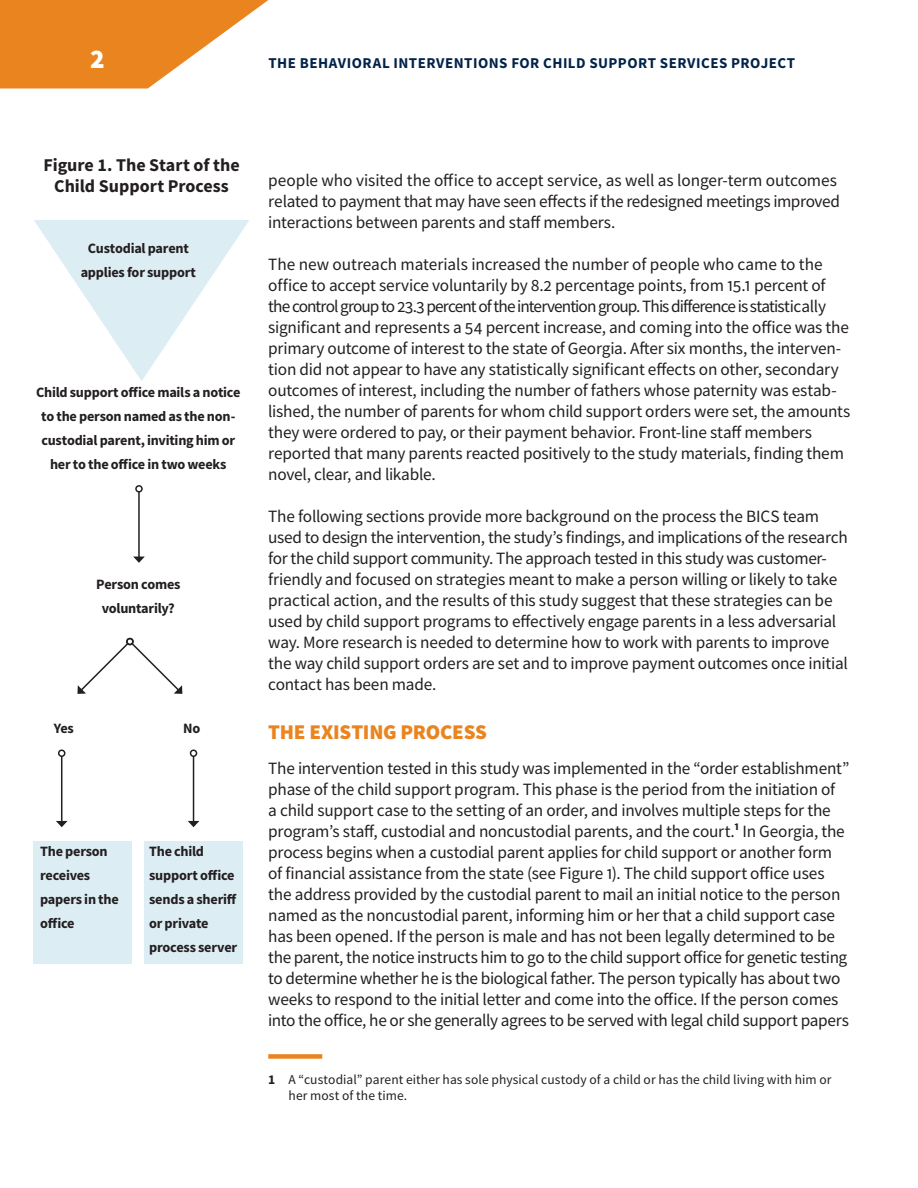
<style>
.page{position:relative;width:918px;height:1188px;background:#fff}
.page>*{position:absolute;margin:0;border:0;box-sizing:border-box;transform-origin:0 0}
.t1{font:900 27px "Source Sans Pro";color:#fff}
.Subhead_A{font:900 21px "Source Sans Pro";letter-spacing:-.01em;color:#ea841f}
.Exhibit_Number_and_T{font:700 18px/21px "Source Sans Pro";color:#231f20;text-align:center}
.Body_Text{font:17.25px/21px "Source Sans Pro";letter-spacing:-.015em;color:#231f20}
.t2{font:700 15px "Source Sans Pro";letter-spacing:.035em;color:#002349}
.Sidebar{font:700 14.25px/24px "Source Sans Pro";letter-spacing:-.015em;color:#231f20;text-align:center}
.Footnotes{font:13.5px/16.5px "Source Sans Pro";letter-spacing:.005em;color:#231f20}
.s1{font-weight:700}
</style>
<div class="page">
<svg style="left:0;top:0;width:268px;height:88px"></svg>
<div style="left:145px;top:841px;width:98px;height:122px;background:#ddedf4"></div>
<div style="left:34px;top:841px;width:98px;height:122px;background:#ddedf4"></div>
<svg style="left:34px;top:220px;width:215px;height:161px"></svg>
<div style="left:268px;top:1054px;width:54px;height:5px;background:#ea841f"></div>
<hr style="left:138px;top:492px;width:2px;height:65px;background:#231f20">
<div style="left:135px;top:485px;width:8px;height:8px;border:2px solid #231f20;border-radius:50%"></div>
<svg style="left:133px;top:557px;width:12px;height:6px"></svg>
<hr style="left:61px;top:756px;width:1px;height:66px;background:#231f20">
<div style="left:58px;top:749px;width:7px;height:8px;border:2px solid #231f20;border-radius:50%"></div>
<svg style="left:56px;top:821px;width:12px;height:6px"></svg>
<hr style="left:193px;top:756px;width:1px;height:66px;background:#231f20">
<div style="left:190px;top:749px;width:7px;height:8px;border:2px solid #231f20;border-radius:50%"></div>
<svg style="left:188px;top:821px;width:11px;height:6px"></svg>
<svg style="left:77px;top:637px;width:105px;height:57px"></svg>
<h1 class="t1" style="left:90px;top:40px;width:16px">2</h1>
<p class="t2" style="left:268px;top:53px;width:528px">THE BEHAVIORAL INTERVENTIONS FOR CHILD SUPPORT SERVICES PROJECT</p>
<p class="Exhibit_Number_and_T" style="left:43px;top:154px;width:198px">Figure 1. The Start of the<br>Child Support Process</p>
<p class="Sidebar" style="left:81px;top:236px;width:117px">Custodial parent applies for support</p>
<p class="Sidebar" style="left:36px;top:380px;width:206px">Child support office mails a notice to the person named as the non&shy;custodial parent, inviting him or her to the office in two weeks</p>
<p class="Sidebar" style="left:96px;top:572px;width:86px">Person comes voluntarily?</p>
<p class="Sidebar" style="left:54px;top:716px;width:22px">Yes</p>
<p class="Sidebar" style="left:183px;top:716px;width:19px">No</p>
<p class="Sidebar" style="left:40px;top:839px;width:80px;text-align:left">The person receives papers in the office</p>
<p class="Sidebar" style="left:149px;top:839px;width:90px;text-align:left">The child support office sends a sheriff or private process server</p>
<p class="Body_Text" style="left:268px;top:169px;width:573px">people who visited the office to accept service, as well as longer-term outcomes related to payment that may have seen effects if the redesigned meetings improved interactions between parents and staff members.</p>
<p class="Body_Text" style="left:268px;top:253px;width:584px">The new outreach materials increased the number of people who came to the office to accept service voluntarily by 8.2 percentage points, from 15.1 percent of the control group to 23.3 percent of the intervention group. This difference is statistically significant and represents a 54 percent increase, and coming into the office was the primary outcome of interest to the state of Georgia. After six months, the interven&shy;tion did not appear to have any statistically significant effects on other, secondary outcomes of interest, including the number of fathers whose paternity was estab&shy;lished, the number of parents for whom child support orders were set, the amounts they were ordered to pay, or their payment behavior. Front-line staff members reported that many parents reacted positively to the study materials, finding them novel, clear, and likable.</p>
<p class="Body_Text" style="left:268px;top:505px;width:581px">The following sections provide more background on the process the BICS team used to design the intervention, the study’s findings, and implications of the research for the child support community. The approach tested in this study was customer&shy;friendly and focused on strategies meant to make a person willing or likely to take practical action, and the results of this study suggest that these strategies can be used by child support programs to effectively engage parents in a less adversarial way. More research is needed to determine how to work with parents to improve the way child support orders are set and to improve payment outcomes once initial contact has been made.</p>
<p class="Subhead_A" style="left:268px;top:718px;width:220px">THE EXISTING PROCESS</p>
<p class="Body_Text" style="left:268px;top:757px;width:583px">The intervention tested in this study was implemented in the “order establishment” phase of the child support program. This phase is the period from the initiation of<br>a child support case to the setting of an order, and involves multiple steps for the program’s staff, custodial and noncustodial parents, and the court.<sup>1</sup> In Georgia, the process begins when a custodial parent applies for child support or another form of financial assistance from the state (see Figure 1). The child support office uses the address provided by the custodial parent to mail an initial notice to the person named as the noncustodial parent, informing him or her that a child support case has been opened. If the person is male and has not been legally determined to be the parent, the notice instructs him to go to the child support office for genetic testing to determine whether he is the biological father. The person typically has about two weeks to respond to the initial letter and come into the office. If the person comes into the office, he or she generally agrees to be served with legal child support papers</p>
<p class="Footnotes" style="left:289px;top:1071px;width:545px;text-indent:-20px"><span class="s1">1</span> A “custodial” parent either has sole physical custody of a child or has the child living with him or her most of the time.</p>
</div>
